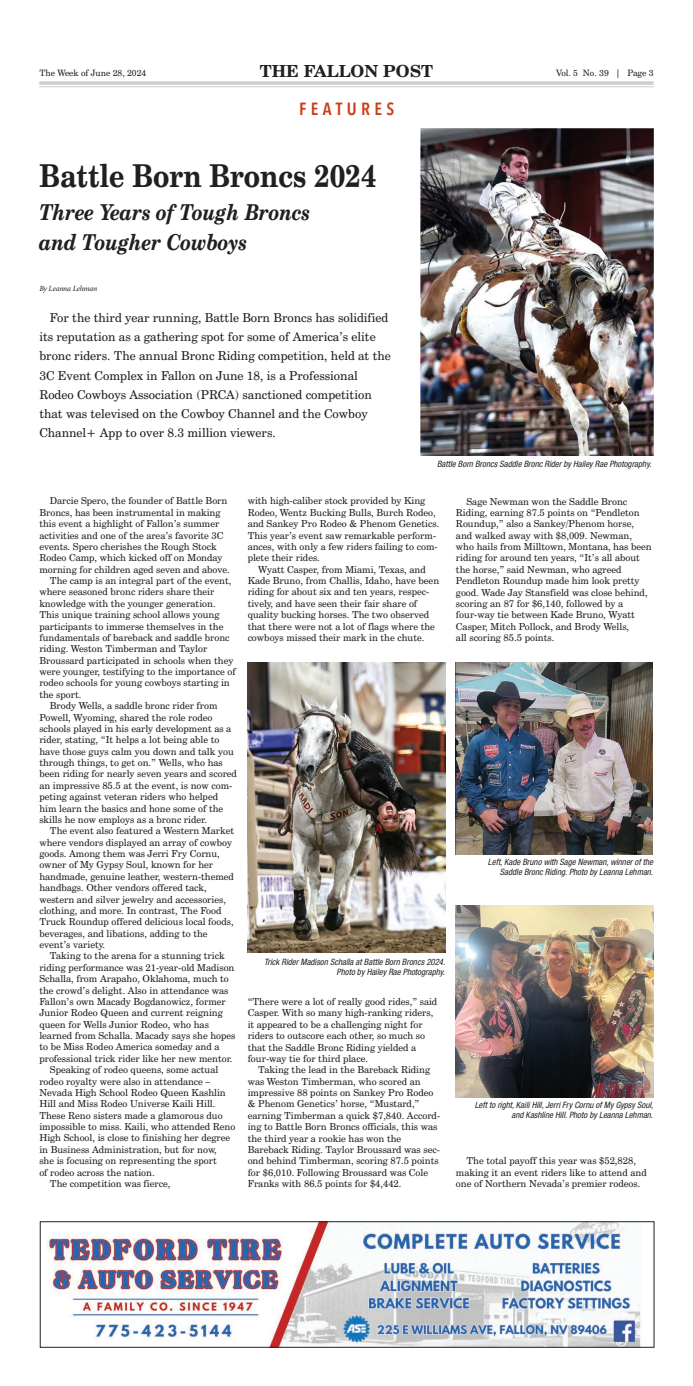
<style>
.page{position:relative;width:693px;height:1386px;background:#fff}
.page>*{position:absolute;margin:0;border:0;box-sizing:border-box;transform-origin:0 0}
.t1{font:700 31.5px "Century Schoolbook BT";color:#231f20;scale:.85 1}
.t2{font:italic 700 21.88px/29.8px "Century Schoolbook BT";color:#231f20;scale:.85 1}
.t3{font:600 17.5px "Avenir Next Condensed";letter-spacing:.25em;color:#cc3d1b}
.t4{font:700 16.62px "Century Schoolbook BT";color:#231f20}
.t5{font:12.25px/19.2px "Century Schoolbook BT";color:#231f20}
.t6{font:9.62px/11.4px "Century Schoolbook BT";color:#231f20}
.t7{font:italic condensed 8.75px/10.5px "Helvetica Neue";color:#231f20;text-align:right}
.t8{font:8.75px "Century Schoolbook BT";color:#231f20}
.t9{font:italic 7.88px "Minion Pro";letter-spacing:-.03em;color:#231f20}
</style>
<div class="page">
<hr style="left:39px;top:81px;width:615px;height:4px;background:#d4d5d7">
<hr style="left:39px;top:86px;width:615px;height:1px;background:#cdced0">
<img style="left:46px;top:1224px;width:595px;height:122px">
<div style="left:40px;top:1222px;width:614px;height:126px;border:1px solid #231f20"></div>
<img style="left:420px;top:128px;width:234px;height:328px">
<img style="left:248px;top:662px;width:197px;height:291px">
<img style="left:456px;top:662px;width:197px;height:192px">
<img style="left:456px;top:905px;width:198px;height:192px">
<p class="t8" style="left:39px;top:70px;width:108px">The Week of June 28, 2024</p>
<h3 class="t4" style="left:260px;top:65px;width:175px">THE FALLON POST</h3>
<p class="t8" style="left:556px;top:70px;width:99px">Vol. 5 No. 39 | Page 3</p>
<h3 class="t3" style="left:299px;top:94px;width:97px">FEATURES</h3>
<h1 class="t1" style="left:39px;top:164px;width:398px">Battle Born Broncs 2024</h1>
<h2 class="t2" style="left:39px;top:199px;width:321px">Three Years of Tough Broncs and Tougher Cowboys</h2>
<p class="t9" style="left:39px;top:286px;width:59px">By Leanna Lehman</p>
<p class="t5" style="left:39px;top:309px;width:353px;text-indent:11px">For the third year running, Battle Born Broncs has solidified its reputation as a gathering spot for some of America’s elite bronc riders. The annual Bronc Riding competition, held at the 3C Event Complex in Fallon on June 18, is a Professional Rodeo Cowboys Association (PRCA) sanctioned competition that was televised on the Cowboy Channel and the Cowboy Channel+ App to over 8.3 million viewers.</p>
<p class="t7" style="left:437px;top:459px;width:216px">Battle Born Broncs Saddle Bronc Rider by Hailey Rae Photography.</p>
<p class="t6" style="left:50px;top:496px;width:179px">Darcie Spero, the founder of Battle Born</p>
<p class="t6" style="left:39px;top:508px;width:183px">Broncs, has been instrumental in making</p>
<p class="t6" style="left:39px;top:519px;width:182px">this event a highlight of Fallon’s summer</p>
<p class="t6" style="left:39px;top:530px;width:186px">activities and one of the area’s favorite 3C</p>
<p class="t6" style="left:39px;top:542px;width:179px">events. Spero cherishes the Rough Stock</p>
<p class="t6" style="left:39px;top:553px;width:185px">Rodeo Camp, which kicked off on Monday</p>
<p class="t6" style="left:39px;top:564px;width:192px">morning for children aged seven and above.</p>
<p class="t6" style="left:50px;top:576px;width:183px">The camp is an integral part of the event,</p>
<p class="t6" style="left:39px;top:587px;width:177px">where seasoned bronc riders share their</p>
<p class="t6" style="left:39px;top:599px;width:178px">knowledge with the younger generation.</p>
<p class="t6" style="left:39px;top:610px;width:182px">This unique training school allows young</p>
<p class="t6" style="left:39px;top:621px;width:186px">participants to immerse themselves in the</p>
<p class="t6" style="left:39px;top:633px;width:192px">fundamentals of bareback and saddle bronc</p>
<p class="t6" style="left:39px;top:644px;width:170px">riding. Weston Timberman and Taylor</p>
<p class="t6" style="left:39px;top:655px;width:196px">Broussard participated in schools when they</p>
<p class="t6" style="left:39px;top:667px;width:198px">were younger, testifying to the importance of</p>
<p class="t6" style="left:39px;top:678px;width:192px">rodeo schools for young cowboys starting in</p>
<p class="t6" style="left:39px;top:690px;width:44px">the sport.</p>
<p class="t6" style="left:50px;top:701px;width:169px">Brody Wells, a saddle bronc rider from</p>
<p class="t6" style="left:39px;top:712px;width:175px">Powell, Wyoming, shared the role rodeo</p>
<p class="t6" style="left:39px;top:724px;width:193px">schools played in his early development as a</p>
<p class="t6" style="left:39px;top:735px;width:182px">rider, stating, “It helps a lot being able to</p>
<p class="t6" style="left:39px;top:746px;width:196px">have those guys calm you down and talk you</p>
<p class="t6" style="left:39px;top:758px;width:185px">through things, to get on.” Wells, who has</p>
<p class="t6" style="left:39px;top:769px;width:199px">been riding for nearly seven years and scored</p>
<p class="t6" style="left:39px;top:781px;width:195px">an impressive 85.5 at the event, is now com-</p>
<p class="t6" style="left:39px;top:792px;width:180px">peting against veteran riders who helped</p>
<p class="t6" style="left:39px;top:803px;width:185px">him learn the basics and hone some of the</p>
<p class="t6" style="left:39px;top:815px;width:169px">skills he now employs as a bronc rider.</p>
<p class="t6" style="left:50px;top:826px;width:186px">The event also featured a Western Market</p>
<p class="t6" style="left:39px;top:838px;width:194px">where vendors displayed an array of cowboy</p>
<p class="t6" style="left:39px;top:849px;width:182px">goods. Among them was Jerri Fry Cornu,</p>
<p class="t6" style="left:39px;top:860px;width:175px">owner of My Gypsy Soul, known for her</p>
<p class="t6" style="left:39px;top:872px;width:196px">handmade, genuine leather, western-themed</p>
<p class="t6" style="left:39px;top:883px;width:169px">handbags. Other vendors offered tack,</p>
<p class="t6" style="left:39px;top:894px;width:188px">western and silver jewelry and accessories,</p>
<p class="t6" style="left:39px;top:906px;width:184px">clothing, and more. In contrast, The Food</p>
<p class="t6" style="left:39px;top:917px;width:196px">Truck Roundup offered delicious local foods,</p>
<p class="t6" style="left:39px;top:929px;width:170px">beverages, and libations, adding to the</p>
<p class="t6" style="left:39px;top:940px;width:67px">event’s variety.</p>
<p class="t6" style="left:50px;top:951px;width:176px">Taking to the arena for a stunning trick</p>
<p class="t6" style="left:39px;top:963px;width:197px">riding performance was 21-year-old Madison</p>
<p class="t6" style="left:39px;top:974px;width:191px">Schalla, from Arapaho, Oklahoma, much to</p>
<p class="t6" style="left:39px;top:985px;width:191px">the crowd’s delight. Also in attendance was</p>
<p class="t6" style="left:39px;top:997px;width:188px">Fallon’s own Macady Bogdanowicz, former</p>
<p class="t6" style="left:39px;top:1008px;width:185px">Junior Rodeo Queen and current reigning</p>
<p class="t6" style="left:39px;top:1020px;width:171px">queen for Wells Junior Rodeo, who has</p>
<p class="t6" style="left:39px;top:1031px;width:198px">learned from Schalla. Macady says she hopes</p>
<p class="t6" style="left:39px;top:1042px;width:182px">to be Miss Rodeo America someday and a</p>
<p class="t6" style="left:39px;top:1054px;width:195px">professional trick rider like her new mentor.</p>
<p class="t6" style="left:50px;top:1065px;width:170px">Speaking of rodeo queens, some actual</p>
<p class="t6" style="left:39px;top:1076px;width:173px">rodeo royalty were also in attendance –</p>
<p class="t6" style="left:39px;top:1088px;width:188px">Nevada High School Rodeo Queen Kashlin</p>
<p class="t6" style="left:39px;top:1099px;width:178px">Hill and Miss Rodeo Universe Kaili Hill.</p>
<p class="t6" style="left:39px;top:1111px;width:185px">These Reno sisters made a glamorous duo</p>
<p class="t6" style="left:39px;top:1122px;width:198px">impossible to miss. Kaili, who attended Reno</p>
<p class="t6" style="left:39px;top:1133px;width:192px">High School, is close to finishing her degree</p>
<p class="t6" style="left:39px;top:1145px;width:179px">in Business Administration, but for now,</p>
<p class="t6" style="left:39px;top:1156px;width:179px">she is focusing on representing the sport</p>
<p class="t6" style="left:39px;top:1167px;width:117px">of rodeo across the nation.</p>
<p class="t6" style="left:50px;top:1179px;width:122px">The competition was fierce,</p>
<p class="t6" style="left:248px;top:496px;width:193px">with high-caliber stock provided by King Rodeo, Wentz Bucking Bulls, Burch Rodeo, and Sankey Pro Rodeo &amp; Phenom Genetics.<br>This year’s event saw remarkable perform&shy;ances, with only a few riders failing to com&shy;plete their rides.</p>
<p class="t6" style="left:248px;top:565px;width:193px;text-indent:11px">Wyatt Casper, from Miami, Texas, and Kade Bruno, from Challis, Idaho, have been riding for about six and ten years, respec&shy;tively, and have seen their fair share of quality bucking horses. The two observed that there were not a lot of flags where the cowboys missed their mark in the chute.</p>
<p class="t7" style="left:264px;top:957px;width:183px">Trick Rider Madison Schalla at Battle Born Broncs 2024.<br>Photo by Hailey Rae Photography.</p>
<p class="t6" style="left:248px;top:997px;width:191px">“There were a lot of really good rides,” said Casper. With so many high-ranking riders, it appeared to be a challenging night for riders to outscore each other, so much so that the Saddle Bronc Riding yielded a four-way tie for third place.</p>
<p class="t6" style="left:248px;top:1065px;width:194px;text-indent:11px">Taking the lead in the Bareback Riding was Weston Timberman, who scored an impressive 88 points on Sankey Pro Rodeo &amp; Phenom Genetics’ horse, “Mustard,” earning Timberman a quick $7,840. Accord&shy;ing to Battle Born Broncs officials, this was the third year a rookie has won the Bareback Riding. Taylor Broussard was sec&shy;ond behind Timberman, scoring 87.5 points for $6,010. Following Broussard was Cole Franks with 86.5 points for $4,442.</p>
<p class="t6" style="left:456px;top:496px;width:197px;text-indent:11px">Sage Newman won the Saddle Bronc Riding, earning 87.5 points on “Pendleton Roundup,” also a Sankey/Phenom horse, and walked away with $8,009. Newman, who hails from Milltown, Montana, has been riding for around ten years, “It’s all about the horse,” said Newman, who agreed Pendleton Roundup made him look pretty good. Wade Jay Stansfield was close behind, scoring an 87 for $6,140, followed by a four-way tie between Kade Bruno, Wyatt Casper, Mitch Pollock, and Brody Wells,<br>all scoring 85.5 points.</p>
<p class="t7" style="left:488px;top:857px;width:167px">Left, Kade Bruno with Sage Newman, winner of the<br>Saddle Bronc Riding. Photo by Leanna Lehman.</p>
<p class="t7" style="left:475px;top:1100px;width:180px">Left to right, Kaili Hill, Jerri Fry Cornu of My Gypsy Soul, and Kashline Hill. Photo by Leanna Lehman.</p>
<p class="t6" style="left:456px;top:1156px;width:192px;text-indent:11px">The total payoff this year was $52,828, making it an event riders like to attend and one of Northern Nevada’s premier rodeos.</p>
</div>
